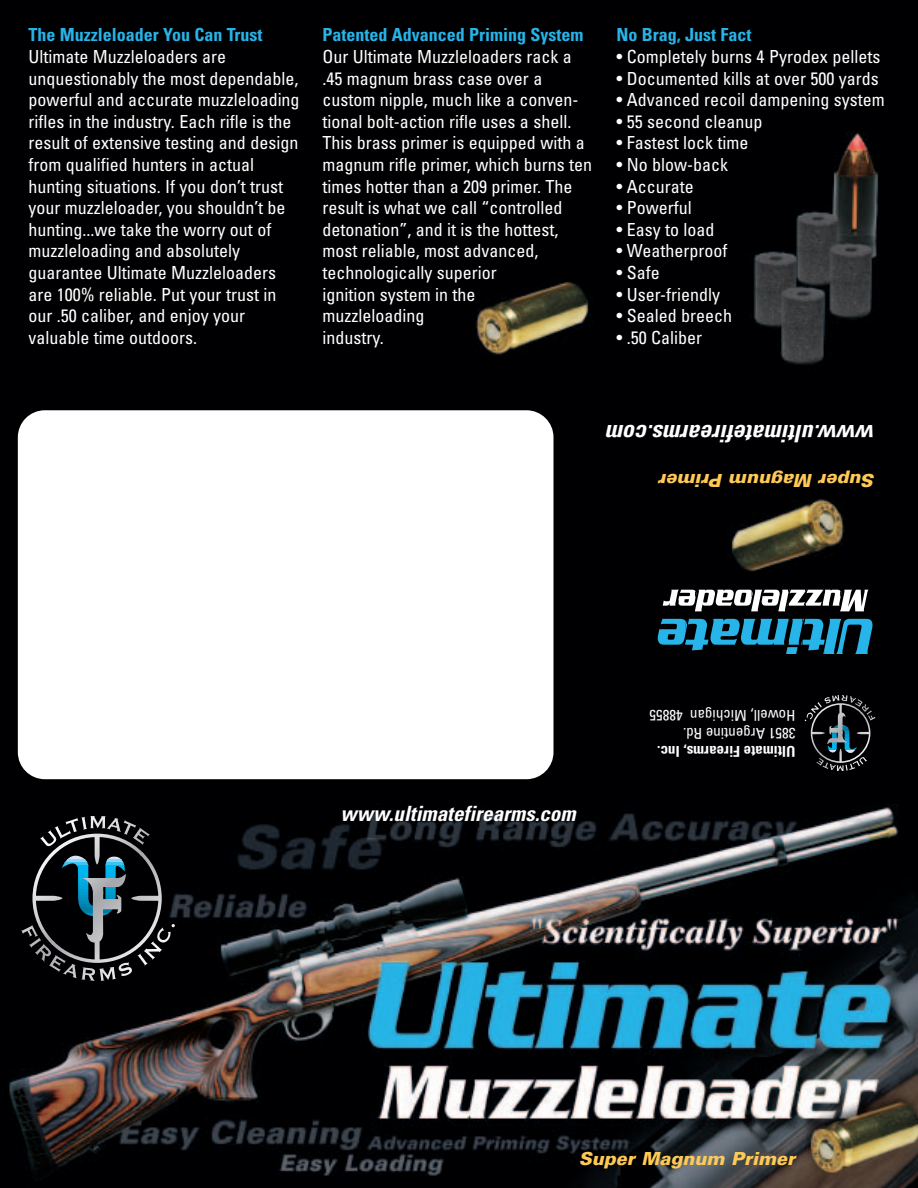
<style>
.page{position:relative;width:918px;height:1188px;background:#fff}
.page>*{position:absolute;margin:0;border:0;box-sizing:border-box;transform-origin:0 0}
.t1{font:italic 700 condensed 24px "Univers";color:#fff}
.t2{font:italic 700 condensed 21px "Univers";color:#fff}
.t3{font:condensed 18px/21.6px "Univers";color:#fff}
.t4{font:700 condensed 18px "Univers";color:#27b4e8}
.t5{font:italic 900 18px "Univers";color:#fec955}
.t6{font:condensed 15px/18px "Univers";color:#fff}
.t7{font:700 condensed 15px "Univers";color:#fff}
</style>
<div class="page">
<img style="left:0;top:0;width:918px;height:1188px">
<img style="left:737px;top:109px;width:162px;height:273px">
<img style="left:462px;top:271px;width:144px;height:105px">
<hr style="left:827px;top:753px;width:30px;height:2px;background:#d6e8f6">
<hr style="left:827px;top:750px;width:30px;height:3px;background:#d6e8f6">
<hr style="left:827px;top:747px;width:30px;height:3px;background:#00b6f0">
<hr style="left:827px;top:744px;width:30px;height:3px;background:#00b6f0">
<svg style="left:827px;top:740px;width:30px;height:4px"></svg>
<hr style="left:827px;top:737px;width:30px;height:3px;background:#00a8de">
<hr style="left:827px;top:734px;width:30px;height:3px;background:#009bce">
<hr style="left:827px;top:731px;width:30px;height:3px;background:#008dba">
<hr style="left:827px;top:728px;width:30px;height:3px;background:#007ca4">
<hr style="left:827px;top:726px;width:30px;height:2px;background:#007ca4">
<hr style="left:827px;top:725px;width:30px;height:1px;background:#0091c1">
<img style="left:816px;top:761px;width:51px;height:10px">
<img style="left:816px;top:757px;width:51px;height:4px">
<svg style="left:62px;top:851px;width:64px;height:5px"></svg>
<hr style="left:62px;top:856px;width:64px;height:3px;background:#d6e8f6">
<hr style="left:62px;top:859px;width:64px;height:3px;background:#96d4f4">
<svg style="left:62px;top:862px;width:64px;height:4px"></svg>
<hr style="left:62px;top:866px;width:64px;height:3px;background:#00b6f0">
<hr style="left:62px;top:869px;width:64px;height:3px;background:#00b6f0">
<hr style="left:62px;top:872px;width:64px;height:3px;background:#00b5ee">
<hr style="left:62px;top:875px;width:64px;height:3px;background:#00b3ec">
<hr style="left:62px;top:878px;width:64px;height:2px;background:#00b0e8">
<hr style="left:62px;top:880px;width:64px;height:3px;background:#00ace3">
<hr style="left:62px;top:883px;width:64px;height:3px;background:#00a8de">
<hr style="left:62px;top:886px;width:64px;height:3px;background:#00a4d8">
<hr style="left:62px;top:889px;width:64px;height:3px;background:#009fd3">
<hr style="left:62px;top:892px;width:64px;height:3px;background:#009acc">
<hr style="left:62px;top:895px;width:64px;height:3px;background:#0095c6">
<hr style="left:62px;top:898px;width:64px;height:3px;background:#008fbe">
<hr style="left:62px;top:901px;width:64px;height:3px;background:#0089b5">
<hr style="left:62px;top:904px;width:64px;height:3px;background:#0082ad">
<hr style="left:62px;top:907px;width:64px;height:3px;background:#007ca4">
<hr style="left:62px;top:910px;width:64px;height:3px;background:#007ca4">
<svg style="left:62px;top:913px;width:64px;height:4px"></svg>
<img style="left:40px;top:816px;width:110px;height:23px">
<img style="left:40px;top:839px;width:110px;height:7px">
<img style="left:714px;top:478px;width:144px;height:104px">
<svg style="left:658px;top:619px;width:215px;height:35px"></svg>
<svg style="left:663px;top:590px;width:205px;height:21px"></svg>
<div style="left:18px;top:410px;width:536px;height:369px;background:#fff;border-radius:27px"></div>
<p class="t4" style="left:28px;top:28px;width:236px">The Muzzleloader You Can Trust</p>
<p class="t3" style="left:28px;top:47px;width:273px">Ultimate Muzzleloaders are unquestionably the most dependable, powerful and accurate muzzleloading rifles in the industry. Each rifle is the result of extensive testing and design from qualified hunters in actual hunting situations. If you don’t trust your muzzleloader, you shouldn’t be hunting...we take the worry out of muzzleloading and absolutely guarantee Ultimate Muzzleloaders are 100% reliable. Put your trust in our .50 caliber, and enjoy your valuable time outdoors.</p>
<p class="t4" style="left:322px;top:28px;width:263px">Patented Advanced Priming System</p>
<p class="t3" style="left:322px;top:47px;width:271px">Our Ultimate Muzzleloaders rack a .45 magnum brass case over a custom nipple, much like a conven&shy;tional bolt-action rifle uses a shell.<br>This brass primer is equipped with a magnum rifle primer, which burns ten times hotter than a 209 primer. The result is what we call “controlled detonation”, and it is the hottest, most reliable, most advanced, technologically superior<br>ignition system in the<br>muzzleloading<br>industry.</p>
<p class="t4" style="left:617px;top:28px;width:137px">No Brag, Just Fact</p>
<p class="t3" style="left:617px;top:47px;width:265px">• Completely burns 4 Pyrodex pellets</p>
<p class="t3" style="left:617px;top:69px;width:264px">• Documented kills at over 500 yards</p>
<p class="t3" style="left:617px;top:91px;width:270px">• Advanced recoil dampening system</p>
<p class="t3" style="left:617px;top:112px;width:148px">• 55 second cleanup</p>
<p class="t3" style="left:617px;top:134px;width:134px">• Fastest lock time</p>
<p class="t3" style="left:617px;top:155px;width:113px">• No blow-back</p>
<p class="t3" style="left:617px;top:177px;width:79px">• Accurate</p>
<p class="t3" style="left:617px;top:199px;width:77px">• Powerful</p>
<p class="t3" style="left:617px;top:220px;width:100px">• Easy to load</p>
<p class="t3" style="left:617px;top:242px;width:112px">• Weatherproof</p>
<p class="t3" style="left:616px;top:263px;width:45px">• Safe</p>
<p class="t3" style="left:616px;top:285px;width:105px">• User-friendly</p>
<p class="t3" style="left:616px;top:307px;width:117px">• Sealed breech</p>
<p class="t3" style="left:616px;top:328px;width:87px">• .50 Caliber</p>
<h1 class="t1" style="left:876px;top:442px;width:270px;rotate:-180deg">www.ultimatefirearms.com</h1>
<p class="t5" style="left:876px;top:487px;width:218px;rotate:-180deg">Super Magnum Primer</p>
<p class="t2" style="left:341px;top:806px;width:236px">www.ultimatefirearms.com</p>
<p class="t6" style="left:795px;top:741px;width:147px;rotate:-180deg">3851 Argentine Rd.<br>Howell, Michigan 48855</p>
<p class="t7" style="left:795px;top:757px;width:140px;rotate:-180deg">Ultimate Firearms, Inc.</p>
<p class="t5" style="left:579px;top:1152px;width:218px">Super Magnum Primer</p>
</div>
